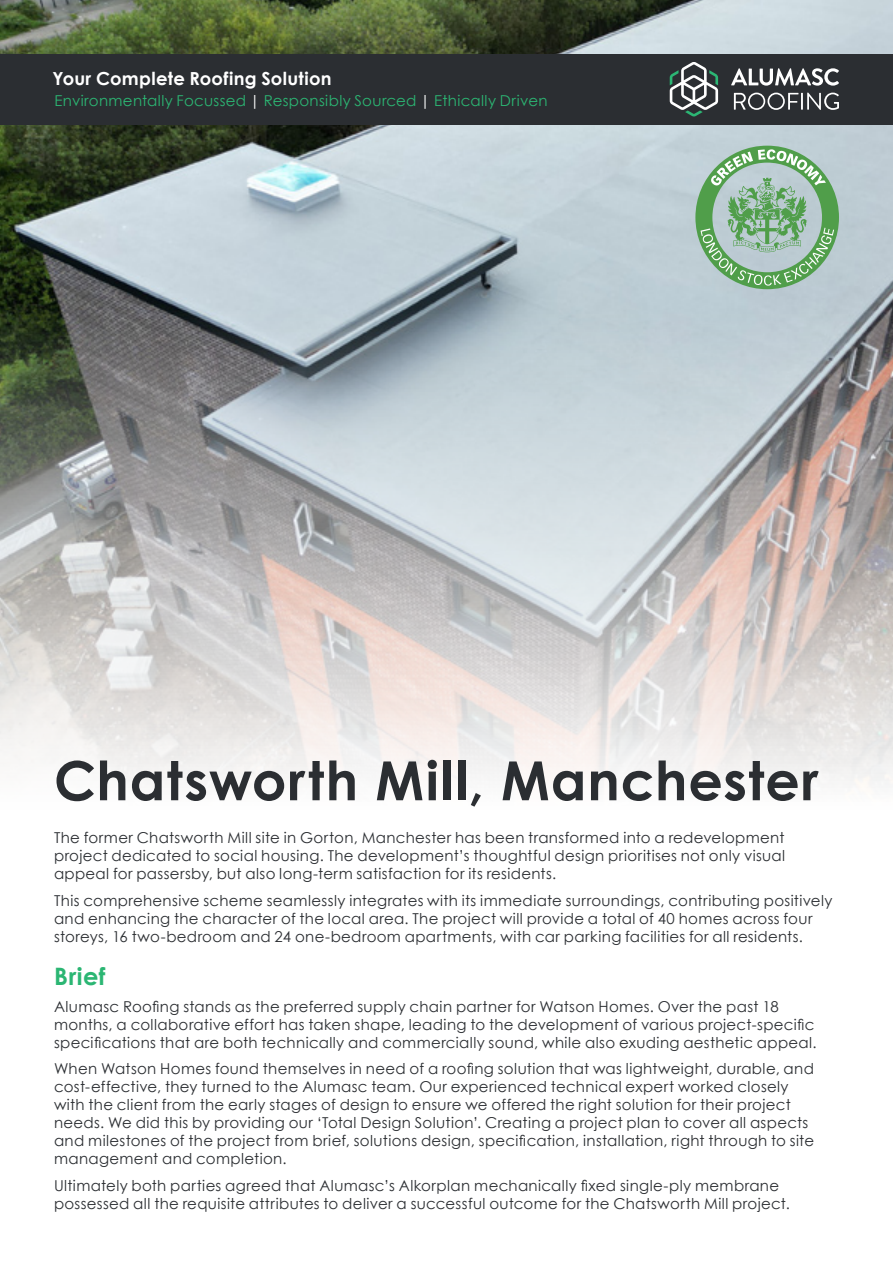
<style>
.page{position:relative;width:893px;height:1263px;background:#fff}
.page>*{position:absolute;margin:0;border:0;box-sizing:border-box;transform-origin:0 0}
.t1{font:700 54px "Century Gothic";letter-spacing:.02em;color:#2b2e32}
.t2{font:700 24px "Century Gothic";letter-spacing:.025em;color:#2bb673}
.t3{font:700 18px "Century Gothic";letter-spacing:.02em;color:#fff}
.t4{font:15px/18px "Century Gothic";letter-spacing:.02em;color:#2b2e32}
.t5{font:15px "Century Gothic";letter-spacing:.025em;color:#2bb673}
.s1{color:#fff}
</style>
<div class="page">
<img style="left:0;top:0;width:893px;height:785px">
<div style="left:0;top:54px;width:893px;height:70px;background:#2b2e32"></div>
<svg style="left:731px;top:68px;width:108px;height:18px"></svg>
<svg style="left:734px;top:93px;width:105px;height:17px"></svg>
<svg style="left:670px;top:62px;width:48px;height:54px"></svg>
<svg style="left:695px;top:146px;width:144px;height:143px;background:#97bda1"></svg>
<p class="t3" style="left:53px;top:65px;width:281px">Your Complete Roofing Solution</p>
<p class="t5" style="left:54px;top:91px;width:495px">Environmentally Focussed <span class="s1">|</span> Responsibly Sourced <span class="s1">|</span> Ethically Driven</p>
<h1 class="t1" style="left:54px;top:740px;width:766px">Chatsworth Mill, Manchester</h1>
<p class="t4" style="left:54px;top:829px;width:733px;text-align:justify">The former Chatsworth Mill site in Gorton, Manchester has been transformed into a redevelopment project dedicated to social housing. The development’s thoughtful design prioritises not only visual appeal for passersby, but also long-term satisfaction for its residents.</p>
<p class="t4" style="left:54px;top:891px;width:780px">This comprehensive scheme seamlessly integrates with its immediate surroundings, contributing positively and enhancing the character of the local area. The project will provide a total of 40 homes across four storeys, 16 two-bedroom and 24 one-bedroom apartments, with car parking facilities for all residents.</p>
<h2 class="t2" style="left:54px;top:958px;width:53px">Brief</h2>
<p class="t4" style="left:54px;top:997px;width:764px">Alumasc Roofing stands as the preferred supply chain partner for Watson Homes. Over the past 18 months, a collaborative effort has taken shape, leading to the development of various project-specific specifications that are both technically and commercially sound, while also exuding aesthetic appeal.</p>
<p class="t4" style="left:54px;top:1060px;width:762px">When Watson Homes found themselves in need of a roofing solution that was lightweight, durable, and cost-effective, they turned to the Alumasc team. Our experienced technical expert worked closely with the client from the early stages of design to ensure we offered the right solution for their project needs. We did this by providing our ‘Total Design Solution’. Creating a project plan to cover all aspects and milestones of the project from brief, solutions design, specification, installation, right through to site management and completion.</p>
<p class="t4" style="left:54px;top:1176px;width:737px">Ultimately both parties agreed that Alumasc’s Alkorplan mechanically fixed single-ply membrane possessed all the requisite attributes to deliver a successful outcome for the Chatsworth Mill project.</p>
</div>
